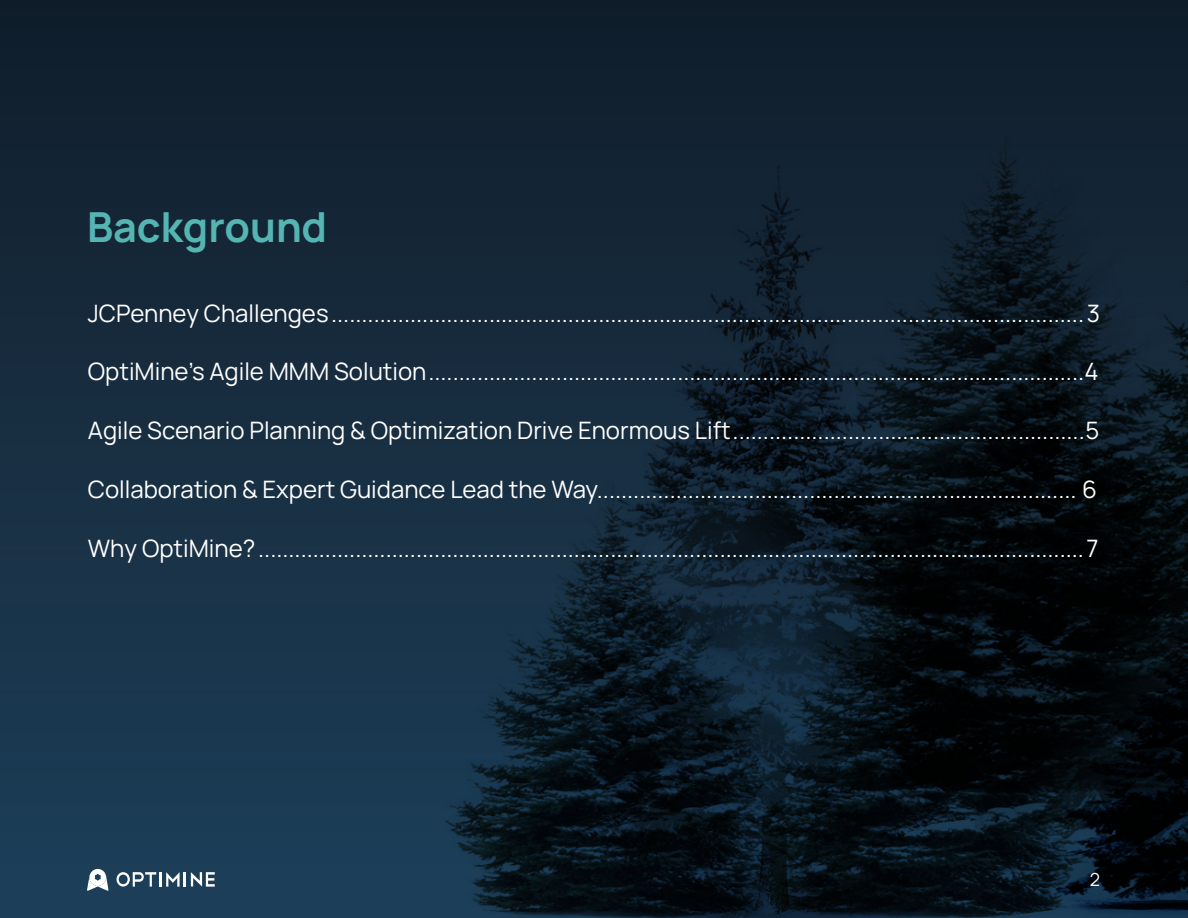
<style>
.page{position:relative;width:1188px;height:918px;background:#fff}
.page>*{position:absolute;margin:0;border:0;box-sizing:border-box;transform-origin:0 0}
.t1{font:700 41.4px "Manrope";color:#55b5b2}
.t2{font:24px "Manrope";color:#fff}
.t3{font:18px "Manrope";color:#fff}
</style>
<div class="page">
<div style="left:0;top:0;width:1188px;height:918px;background:linear-gradient(to bottom,#111d2a,#1d405a)"></div>
<img style="left:292px;top:120px;width:896px;height:798px">
<svg style="left:87px;top:869px;width:21px;height:22px"></svg>
<svg style="left:117px;top:872px;width:98px;height:15px"></svg>
<h1 class="t1" style="left:87px;top:192px;width:242px">Background</h1>
<p class="t2" style="left:88px;top:295px;width:1014px">JCPenney Challenges............................................................................................................................3</p>
<p class="t2" style="left:88px;top:353px;width:1012px">OptiMine’s Agile MMM Solution............................................................................................................4</p>
<p class="t2" style="left:88px;top:412px;width:1013px">Agile Scenario Planning &amp; Optimization Drive Enormous Lift..........................................................5</p>
<p class="t2" style="left:88px;top:471px;width:1011px">Collaboration &amp; Expert Guidance Lead the Way............................................................................... 6</p>
<p class="t2" style="left:88px;top:530px;width:1012px">Why OptiMine? ........................................................................................................................................7</p>
<p class="t3" style="left:1090px;top:866px;width:12px">2</p>
</div>
